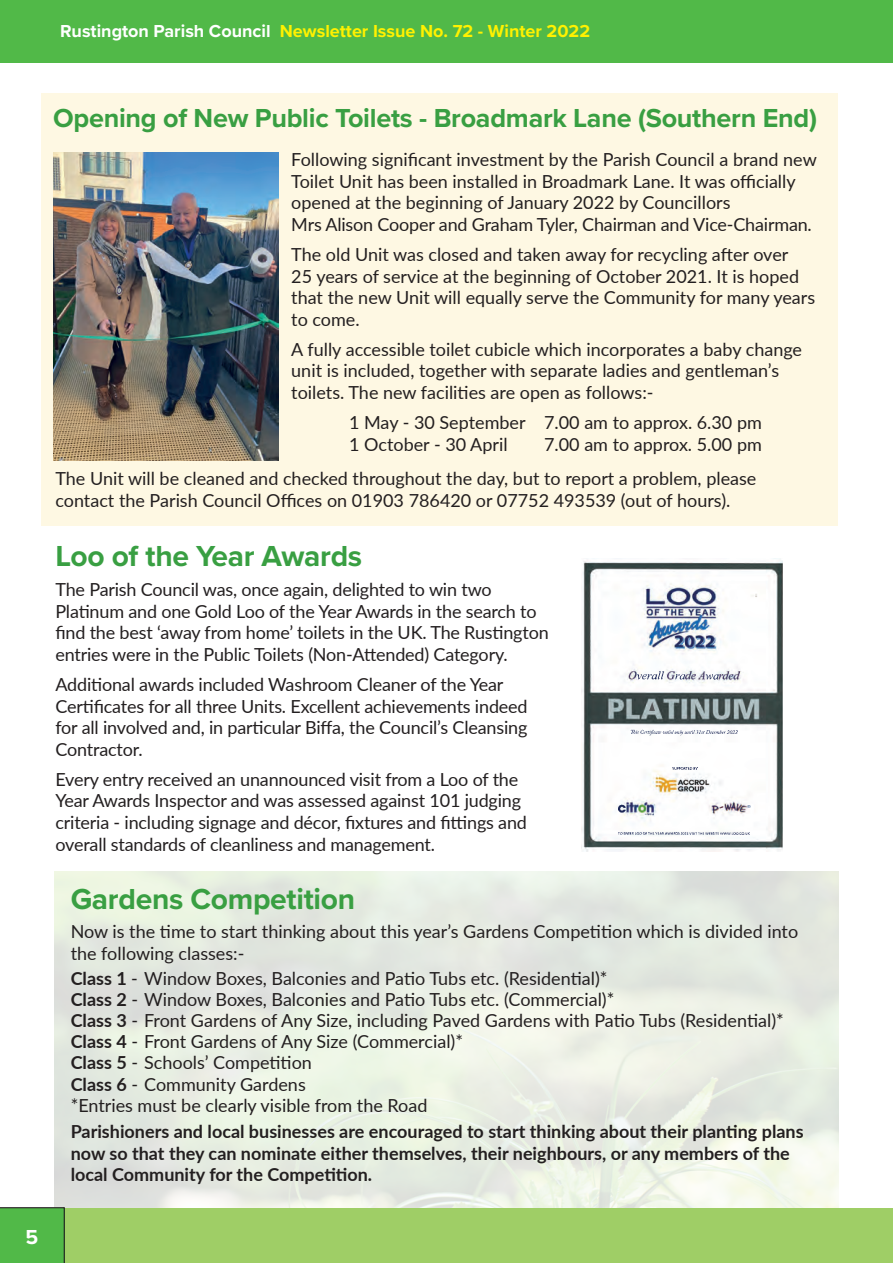
<style>
.page{position:relative;width:893px;height:1263px;background:#fff}
.page>*{position:absolute;margin:0;border:0;box-sizing:border-box;transform-origin:0 0}
.t1{font:700 30px "Proxima Nova";letter-spacing:-.01em;color:#399f42}
.t2{font:700 27px "Proxima Nova";letter-spacing:-.01em;color:#399f42}
.t3{font:700 21px "Proxima Nova";color:#fff}
.t4{font:18px/21.6px "Lato";letter-spacing:-.005em;color:#231f20}
.t5{font:700 18px/21.6px "Lato";color:#231f20}
.t6{font:700 18px "Proxima Nova";color:#fff101}
.s1{color:#fff}
.s2{font-weight:700}
</style>
<div class="page">
<div style="left:0;top:0;width:893px;height:63px;background:#51b948"></div>
<div style="left:64px;top:1208px;width:829px;height:55px;background:#9fce66"></div>
<div style="left:0;top:1207px;width:65px;height:56px;background:#51b948"></div>
<img style="left:582px;top:560px;width:200px;height:292px">
<img style="left:619px;top:671px;width:130px;height:163px">
<svg style="left:649px;top:702px;width:6px;height:9px"></svg>
<img style="left:672px;top:767px;width:25px;height:3px">
<img style="left:712px;top:802px;width:35px;height:11px">
<div style="left:41px;top:93px;width:796px;height:433px;background:#fef8e3"></div>
<img style="left:53px;top:153px;width:225px;height:307px">
<p class="t6" style="left:60px;top:17px;width:532px"><span class="s1">Rustington Parish Council</span> Newsletter Issue No. 72 - Winter 2022</p>
<h2 class="t2" style="left:53px;top:98px;width:765px">Opening of New Public Toilets - Broadmark Lane (Southern End)</h2>
<p class="t4" style="left:291px;top:148px;width:527px">Following significant investment by the Parish Council a brand new Toilet Unit has been installed in Broadmark Lane. It was officially opened at the beginning of January 2022 by Councillors<br>Mrs Alison Cooper and Graham Tyler, Chairman and Vice-Chairman.</p>
<p class="t4" style="left:291px;top:243px;width:525px">The old Unit was closed and taken away for recycling after over<br>25 years of service at the beginning of October 2021. It is hoped that the new Unit will equally serve the Community for many years to come.</p>
<p class="t4" style="left:291px;top:338px;width:512px">A fully accessible toilet cubicle which incorporates a baby change unit is included, together with separate ladies and gentleman’s toilets. The new facilities are open as follows:-</p>
<p class="t4" style="left:349px;top:411px;width:414px">1 May - 30 September 7.00 am to approx. 6.30 pm<br>1 October - 30 April</p>
<p class="t4" style="left:55px;top:426px;width:708px;line-height:34.2px;text-indent:489px">7.00 am to approx. 5.00 pm<br>The Unit will be cleaned and checked throughout the day, but to report a problem, please</p>
<p class="t4" style="left:55px;top:488px;width:676px">contact the Parish Council Offices on 01903 786420 or 07752 493539 (out of hours).</p>
<h1 class="t1" style="left:55px;top:533px;width:308px">Loo of the Year Awards</h1>
<p class="t4" style="left:55px;top:578px;width:495px">The Parish Council was, once again, delighted to win two Platinum and one Gold Loo of the Year Awards in the search to find the best ‘away from home’ toilets in the UK. The Rustington entries were in the Public Toilets (Non-Attended) Category.</p>
<p class="t4" style="left:55px;top:673px;width:474px">Additional awards included Washroom Cleaner of the Year Certificates for all three Units. Excellent achievements indeed for all involved and, in particular Biffa, the Council’s Cleansing Contractor.</p>
<p class="t4" style="left:55px;top:768px;width:473px">Every entry received an unannounced visit from a Loo of the Year Awards Inspector and was assessed against 101 judging criteria - including signage and décor, fixtures and fittings and overall standards of cleanliness and management.</p>
<h1 class="t1" style="left:71px;top:876px;width:286px">Gardens Competition</h1>
<p class="t4" style="left:71px;top:920px;width:729px">Now is the time to start thinking about this year’s Gardens Competition which is divided into the following classes:-</p>
<p class="t4" style="left:71px;top:967px;width:715px;line-height:21.1px"><span class="s2">Class 1</span> - Window Boxes, Balconies and Patio Tubs etc. (Residential)*<br><span class="s2">Class 2</span> - Window Boxes, Balconies and Patio Tubs etc. (Commercial)*<br><span class="s2">Class 3</span> - Front Gardens of Any Size, including Paved Gardens with Patio Tubs (Residential)* <span class="s2">Class 4</span> - Front Gardens of Any Size (Commercial)*<br><span class="s2">Class 5</span> - Schools’ Competition<br><span class="s2">Class 6</span> - Community Gardens<br>*Entries must be clearly visible from the Road</p>
<p class="t5" style="left:71px;top:1120px;width:734px">Parishioners and local businesses are encouraged to start thinking about their planting plans now so that they can nominate either themselves, their neighbours, or any members of the local Community for the Competition.</p>
<p class="t3" style="left:26px;top:1221px;width:14px">5</p>
</div>
